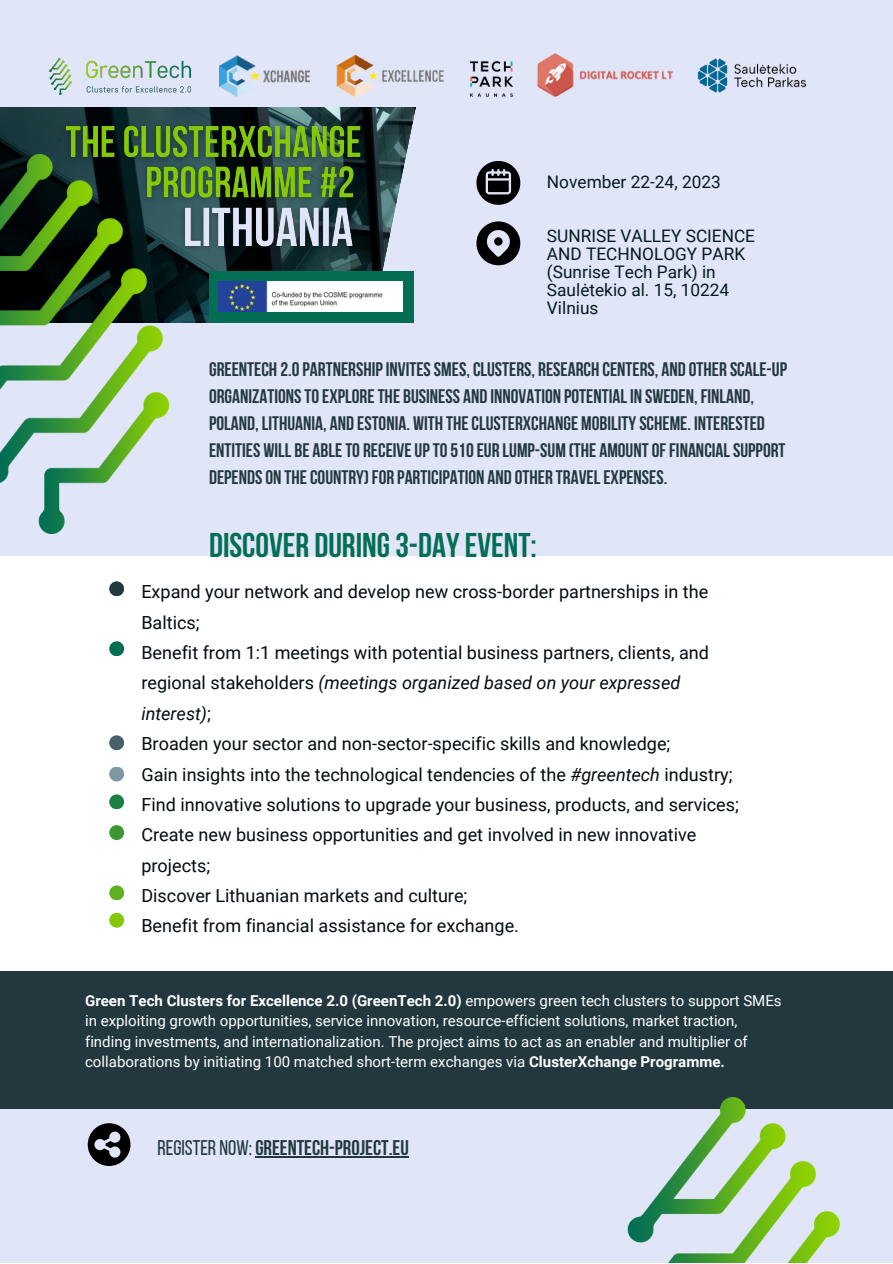
<style>
.page{position:relative;width:893px;height:1264px;background:#fff}
.page>*{position:absolute;margin:0;border:0;box-sizing:border-box;transform-origin:0 0}
.t1{font:700 34.2px "Bebas Neue";color:#036e53}
.t2{font:700 21.15px "Bebas Neue";color:#22383e}
.t3{font:700 19.5px/27px "Bebas Neue";color:#22383e}
.t4{font:18px/30.3px "Roboto";color:#030c10}
.t5{font:17.25px/18px "Roboto";color:#061a1f}
.t6{font:15px/20.2px "Roboto";color:#fff}
.s1{font-style:italic}
.s2{font-weight:700}
.s3{font-weight:400}
</style>
<div class="page">
<div style="left:0;top:0;width:892px;height:1262px;background:#e1e5f8"></div>
<img style="left:0;top:108px;width:360px;height:215px">
<svg style="left:360px;top:53px;width:314px;height:270px"></svg>
<div style="left:0;top:556px;width:892px;height:444px;background:#fff"></div>
<div style="left:0;top:971px;width:892px;height:137px;background:#22383e"></div>
<img style="left:0;top:155px;width:231px;height:379px">
<div style="left:209px;top:271px;width:205px;height:51px;background:#036e53"></div>
<img style="left:218px;top:281px;width:184px;height:31px">
<img style="left:458px;top:53px;width:66px;height:55px">
<img style="left:537px;top:54px;width:136px;height:43px">
<svg style="left:476px;top:161px;width:44px;height:44px"></svg>
<svg style="left:476px;top:221px;width:44px;height:44px"></svg>
<div style="left:109px;top:581px;width:15px;height:15px;background:#22383e;border-radius:50%"></div>
<div style="left:109px;top:641px;width:15px;height:15px;background:#036e53;border-radius:50%"></div>
<div style="left:109px;top:735px;width:15px;height:15px;background:#47616b;border-radius:50%"></div>
<div style="left:109px;top:766px;width:15px;height:15px;background:#7e97a3;border-radius:50%"></div>
<div style="left:109px;top:825px;width:15px;height:15px;background:#3b9633;border-radius:50%"></div>
<div style="left:109px;top:794px;width:15px;height:15px;background:#1c8045;border-radius:50%"></div>
<div style="left:109px;top:885px;width:15px;height:15px;background:#5faf1e;border-radius:50%"></div>
<div style="left:109px;top:912px;width:15px;height:15px;background:#83c909;border-radius:50%"></div>
<img style="left:626px;top:1097px;width:266px;height:165px">
<svg style="left:88px;top:1123px;width:42px;height:42px"></svg>
<img style="left:49px;top:58px;width:142px;height:36px">
<img style="left:220px;top:55px;width:89px;height:42px">
<img style="left:309px;top:53px;width:162px;height:47px">
<img style="left:54px;top:116px;width:319px;height:144px">
<hr style="left:255px;top:1155px;width:154px;height:2px;background:#22383e">
<img style="left:697px;top:58px;width:109px;height:35px">
<p class="t5" style="left:547px;top:173px;width:175px">November 22-24, 2023</p>
<p class="t5" style="left:547px;top:227px;width:210px">SUNRISE VALLEY SCIENCE<br>AND TECHNOLOGY PARK (Sunrise Tech Park) in<br>Saulėtekio al. 15, 10224<br>Vilnius</p>
<p class="t3" style="left:209px;top:357px;width:579px">GREENTECH 2.0PARTNERSHIPINVITESSMES, CLUSTERS, RESEARCH CENTERS, AND OTHER SCALE-UP ORGANIZATIONSTOEXPLORETHE BUSINESS AND INNOVATION POTENTIALIN SWEDEN, FINLAND, POLAND, LITHUANIA, AND ESTONIA. WITH THECLUSTERXCHANGE MOBILITYSCHEME. INTERESTED ENTITIES WILL BE ABLETO RECEIVEUPTO510EUR LUMP-SUM (THE AMOUNTOFFINANCIALSUPPORT DEPENDSON THECOUNTRY)FOR PARTICIPATION AND OTHER TRAVELEXPENSES.</p>
<p class="t1" style="left:209px;top:531px;width:329px">DISCOVER DURING3-DAYEVENT:</p>
<p class="t4" style="left:141px;top:577px;width:568px">Expand your network and develop new cross-border partnerships in the<br>Baltics;</p>
<p class="t4" style="left:141px;top:637px;width:569px">Benefit from 1:1 meetings with potential business partners, clients, and regional stakeholders <span class="s1">(meetings organized based on your expressed interest)</span>;</p>
<p class="t4" style="left:141px;top:728px;width:530px">Broaden your sector and non-sector-specific skills and knowledge;</p>
<p class="t4" style="left:141px;top:759px;width:592px">Gain insights into the technological tendencies of the <span class="s1">#greentech</span> industry;</p>
<p class="t4" style="left:141px;top:789px;width:599px">Find innovative solutions to upgrade your business, products, and services;</p>
<p class="t4" style="left:141px;top:820px;width:556px">Create new business opportunities and get involved in new innovative projects;</p>
<p class="t4" style="left:141px;top:880px;width:327px">Discover Lithuanian markets and culture;</p>
<p class="t4" style="left:141px;top:911px;width:379px">Benefit from financial assistance for exchange.</p>
<p class="t6" style="left:85px;top:990px;width:698px"><span class="s2">Green Tech Clusters for Excellence 2.0 (GreenTech 2.0)</span> empowers green tech clusters to support SMEs in exploiting growth opportunities, service innovation, resource-efficient solutions, market traction, finding investments, and internationalization. The project aims to act as an enabler and multiplier of collaborations by initiating 100 matched short-term exchanges via <span class="s2">ClusterXchange Programme.</span></p>
<p class="t2" style="left:157px;top:1138px;width:253px"><span class="s3">REGISTER NOW:</span> GREENTECH-PROJECT.EU</p>
</div>
